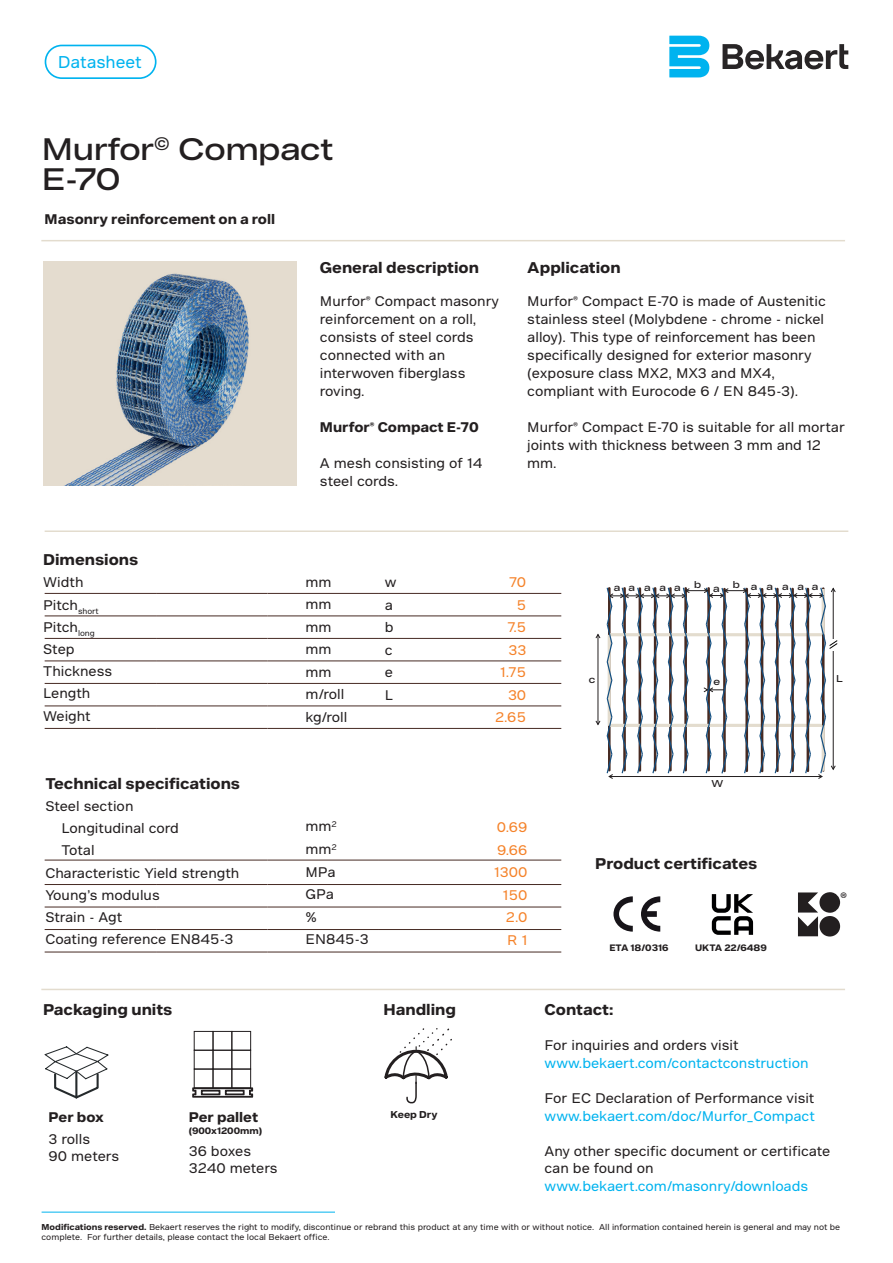
<style>
.page{position:relative;width:893px;height:1263px;background:#fff}
.page>*{position:absolute;margin:0;border:0;box-sizing:border-box;transform-origin:0 0}
.t1{font:30px/30px "Bekaert Headline";color:#231f20}
.t2{font:16.95px "Myriad Pro";color:#231f20}
.t3{font:16.5px "Bekaert Text";color:#00b3ef}
.t4{font:700 15px "Bekaert Text";color:#231f20}
.t5{font:13.5px/22.5px "Bekaert Text";color:#231f20}
.t6{font:13.5px "Bekaert Text";color:#00b3ef}
.t7{font:700 13.5px "Bekaert Text";color:#231f20}
.t8{font:13.5px/22.5px "Bekaert Text";color:#f58229;text-align:right}
.t9{font:9.6px "Bekaert Headline";letter-spacing:.905em;color:#231f20}
.t10{font:700 9.6px "Bekaert Text";color:#231f20}
.t11{font:700 9px "Bekaert Text";color:#231f20}
.t12{font:8.25px/10.5px "Bekaert Text";color:#231f20}
.s1{font-weight:700}
</style>
<div class="page">
<hr style="left:45px;top:530px;width:803px;height:2px;background:#e3dcce">
<hr style="left:41px;top:989px;width:804px;height:1px;background:#e3dcce">
<hr style="left:42px;top:1212px;width:293px;height:1px;background:#00b3ef">
<svg style="left:44px;top:1046px;width:65px;height:53px"></svg>
<svg style="left:192px;top:1087px;width:61px;height:11px"></svg>
<div style="left:194px;top:1069px;width:19px;height:19px;border:1px solid #231f20"></div>
<div style="left:213px;top:1069px;width:19px;height:19px;border:1px solid #231f20"></div>
<div style="left:232px;top:1069px;width:19px;height:19px;border:1px solid #231f20"></div>
<div style="left:194px;top:1050px;width:19px;height:19px;border:1px solid #231f20"></div>
<div style="left:213px;top:1050px;width:19px;height:19px;border:1px solid #231f20"></div>
<div style="left:232px;top:1050px;width:19px;height:19px;border:1px solid #231f20"></div>
<div style="left:194px;top:1031px;width:19px;height:19px;border:1px solid #231f20"></div>
<div style="left:213px;top:1031px;width:19px;height:19px;border:1px solid #231f20"></div>
<div style="left:232px;top:1031px;width:19px;height:19px;border:1px solid #231f20"></div>
<hr style="left:41px;top:240px;width:804px;height:1px;background:#e3dcce">
<svg style="left:798px;top:892px;width:42px;height:44px"></svg>
<svg style="left:613px;top:896px;width:20px;height:36px"></svg>
<svg style="left:641px;top:896px;width:19px;height:36px"></svg>
<svg style="left:712px;top:894px;width:41px;height:41px"></svg>
<svg style="left:384px;top:1028px;width:68px;height:76px"></svg>
<img style="left:43px;top:262px;width:254px;height:223px">
<div style="left:45px;top:45px;width:112px;height:34px;border:2px solid #00b3ef;border-radius:16px"></div>
<svg style="left:595px;top:587px;width:243px;height:192px"></svg>
<hr style="left:45px;top:593px;width:111px;height:1px;background:#462a23">
<hr style="left:156px;top:593px;width:112px;height:1px;background:#462a23">
<hr style="left:268px;top:593px;width:111px;height:1px;background:#462a23">
<hr style="left:379px;top:593px;width:182px;height:1px;background:#462a23">
<hr style="left:45px;top:616px;width:111px;height:1px;background:#462a23">
<hr style="left:156px;top:616px;width:112px;height:1px;background:#462a23">
<hr style="left:268px;top:616px;width:111px;height:1px;background:#462a23">
<hr style="left:379px;top:616px;width:182px;height:1px;background:#462a23">
<hr style="left:45px;top:638px;width:111px;height:1px;background:#462a23">
<hr style="left:156px;top:638px;width:112px;height:1px;background:#462a23">
<hr style="left:268px;top:638px;width:111px;height:1px;background:#462a23">
<hr style="left:379px;top:638px;width:182px;height:1px;background:#462a23">
<hr style="left:45px;top:661px;width:111px;height:1px;background:#462a23">
<hr style="left:156px;top:661px;width:112px;height:1px;background:#462a23">
<hr style="left:268px;top:661px;width:111px;height:1px;background:#462a23">
<hr style="left:379px;top:661px;width:182px;height:1px;background:#462a23">
<hr style="left:45px;top:683px;width:111px;height:1px;background:#462a23">
<hr style="left:156px;top:683px;width:112px;height:1px;background:#462a23">
<hr style="left:268px;top:683px;width:111px;height:1px;background:#462a23">
<hr style="left:379px;top:683px;width:182px;height:1px;background:#462a23">
<hr style="left:45px;top:706px;width:111px;height:1px;background:#462a23">
<hr style="left:156px;top:706px;width:112px;height:1px;background:#462a23">
<hr style="left:268px;top:706px;width:111px;height:1px;background:#462a23">
<hr style="left:379px;top:706px;width:182px;height:1px;background:#462a23">
<hr style="left:45px;top:728px;width:111px;height:1px;background:#462a23">
<hr style="left:156px;top:728px;width:112px;height:1px;background:#462a23">
<hr style="left:268px;top:728px;width:111px;height:1px;background:#462a23">
<hr style="left:379px;top:728px;width:182px;height:1px;background:#462a23">
<hr style="left:45px;top:860px;width:111px;height:1px;background:#462a23">
<hr style="left:156px;top:860px;width:112px;height:1px;background:#462a23">
<hr style="left:268px;top:860px;width:111px;height:1px;background:#462a23">
<hr style="left:379px;top:860px;width:182px;height:1px;background:#462a23">
<hr style="left:45px;top:884px;width:111px;height:1px;background:#462a23">
<hr style="left:156px;top:884px;width:112px;height:1px;background:#462a23">
<hr style="left:268px;top:884px;width:111px;height:1px;background:#462a23">
<hr style="left:379px;top:884px;width:182px;height:1px;background:#462a23">
<hr style="left:45px;top:907px;width:111px;height:1px;background:#462a23">
<hr style="left:156px;top:907px;width:112px;height:1px;background:#462a23">
<hr style="left:268px;top:907px;width:111px;height:1px;background:#462a23">
<hr style="left:379px;top:907px;width:182px;height:1px;background:#462a23">
<hr style="left:45px;top:929px;width:111px;height:1px;background:#462a23">
<hr style="left:156px;top:929px;width:112px;height:1px;background:#462a23">
<hr style="left:268px;top:929px;width:111px;height:1px;background:#462a23">
<hr style="left:379px;top:929px;width:182px;height:1px;background:#462a23">
<hr style="left:45px;top:952px;width:111px;height:1px;background:#462a23">
<hr style="left:156px;top:952px;width:112px;height:1px;background:#462a23">
<hr style="left:268px;top:952px;width:111px;height:1px;background:#462a23">
<hr style="left:379px;top:952px;width:182px;height:1px;background:#462a23">
<svg style="left:723px;top:44px;width:125px;height:25px"></svg>
<svg style="left:669px;top:36px;width:40px;height:41px;background:#32c2f2"></svg>
<p class="t3" style="left:58px;top:52px;width:86px">Datasheet</p>
<h1 class="t1" style="left:42px;top:135px;width:292px">Murfor<sup>©</sup> Compact<br>E-70</h1>
<p class="t7" style="left:45px;top:210px;width:232px">Masonry reinforcement on a roll</p>
<p class="t4" style="left:43px;top:550px;width:97px">Dimensions</p>
<p class="t5" style="left:43px;top:571px;width:70px">Width<br>Pitch<sub>short<br></sub>Pitch<sub>long<br></sub>Step<br>Thickness<br>Length<br>Weight</p>
<p class="t4" style="left:45px;top:774px;width:196px">Technical specifications</p>
<p class="t5" style="left:45px;top:795px;width:90px">Steel section</p>
<p class="t5" style="left:62px;top:817px;width:119px">Longitudinal cord</p>
<p class="t5" style="left:62px;top:839px;width:35px">Total</p>
<p class="t5" style="left:45px;top:861px;width:196px">Characteristic Yield strength</p>
<p class="t5" style="left:45px;top:884px;width:116px">Young’s modulus</p>
<p class="t5" style="left:45px;top:906px;width:78px">Strain - Agt</p>
<p class="t5" style="left:45px;top:928px;width:190px">Coating reference EN845-3</p>
<p class="t4" style="left:43px;top:1000px;width:131px">Packaging units</p>
<p class="t7" style="left:49px;top:1108px;width:57px">Per box</p>
<p class="t5" style="left:49px;top:1131px;width:72px;line-height:16.5px">3 rolls<br>90 meters</p>
<p class="t7" style="left:189px;top:1108px;width:71px">Per pallet</p>
<p class="t11" style="left:189px;top:1125px;width:75px">(900x1200mm)</p>
<p class="t5" style="left:189px;top:1143px;width:90px;line-height:16.5px">36 boxes<br>3240 meters</p>
<p class="t4" style="left:320px;top:258px;width:161px">General description</p>
<p class="t5" style="left:320px;top:292px;width:180px;line-height:18px">Murfor<sup>®</sup> Compact masonry reinforcement on a roll, consists of steel cords connected with an interwoven fiberglass roving.</p>
<p class="t7" style="left:320px;top:418px;width:160px">Murfor<sup>®</sup> Compact E-70</p>
<p class="t5" style="left:320px;top:454px;width:164px;line-height:18px">A mesh consisting of 14 steel cords.</p>
<p class="t4" style="left:527px;top:258px;width:95px">Application</p>
<p class="t5" style="left:527px;top:292px;width:300px;line-height:18px">Murfor<sup>®</sup> Compact E-70 is made of Austenitic stainless steel (Molybdene - chrome - nickel alloy). This type of reinforcement has been specifically designed for exterior masonry (exposure class MX2, MX3 and MX4, compliant with Eurocode 6 / EN 845-3).</p>
<p class="t5" style="left:527px;top:418px;width:319px;line-height:18px">Murfor<sup>®</sup> Compact E-70 is suitable for all mortar joints with thickness between 3 mm and 12 mm.</p>
<p class="t5" style="left:306px;top:571px;width:43px">mm mm mm mm mm m/roll kg/roll</p>
<p class="t5" style="left:385px;top:571px;width:13px">w a b c e<br>L</p>
<p class="t5" style="left:306px;top:815px;width:65px">mm<sup>2 </sup>mm<sup>2<br></sup>MPa<br>GPa<br>%<br>EN845-3</p>
<p class="t4" style="left:384px;top:1000px;width:74px">Handling</p>
<p class="t10" style="left:391px;top:1108px;width:48px">Keep Dry</p>
<p class="t8" style="left:495px;top:571px;width:33px">70<br>5<br>7.5<br>33<br>1.75<br>30<br>2.65</p>
<p class="t9" style="left:614px;top:581px;width:23px">a a</p>
<p class="t9" style="left:694px;top:579px;width:9px">b</p>
<p class="t9" style="left:733px;top:579px;width:9px">b</p>
<p class="t9" style="left:644px;top:581px;width:38px">aaa</p>
<p class="t9" style="left:713px;top:582px;width:8px">a</p>
<p class="t9" style="left:751px;top:581px;width:69px">aaaaa</p>
<p class="t9" style="left:589px;top:674px;width:8px">c</p>
<p class="t9" style="left:713px;top:676px;width:8px">e</p>
<p class="t9" style="left:836px;top:673px;width:8px">L</p>
<p class="t8" style="left:494px;top:816px;width:35px">0.69<br>9.66<br>1300<br>150<br>2.0<br>R 1</p>
<p class="t9" style="left:712px;top:778px;width:13px">W</p>
<p class="t4" style="left:595px;top:854px;width:164px">Product certificates</p>
<p class="t11" style="left:609px;top:942px;width:61px">ETA 18/0316</p>
<p class="t11" style="left:695px;top:942px;width:73px">UKTA 22/6489</p>
<p class="t2" style="left:840px;top:888px;width:9px">®</p>
<p class="t4" style="left:544px;top:1000px;width:70px">Contact:</p>
<p class="t5" style="left:544px;top:1034px;width:196px">For inquiries and orders visit</p>
<p class="t6" style="left:544px;top:1055px;width:265px">www.bekaert.com/contactconstruction</p>
<p class="t5" style="left:544px;top:1087px;width:271px">For EC Declaration of Performance visit</p>
<p class="t6" style="left:544px;top:1107px;width:272px">www.bekaert.com/doc/Murfor_Compact</p>
<p class="t5" style="left:544px;top:1142px;width:287px;line-height:17.5px">Any other specific document or certificate can be found on</p>
<p class="t6" style="left:544px;top:1178px;width:265px">www.bekaert.com/masonry/downloads</p>
<p class="t12" style="left:42px;top:1221px;width:800px"><span class="s1">Modifications reserved.</span> Bekaert reserves the right to modify, discontinue or rebrand this product at any time with or without notice. All information contained herein is general and may not be complete. For further details, please contact the local Bekaert office.</p>
</div>
